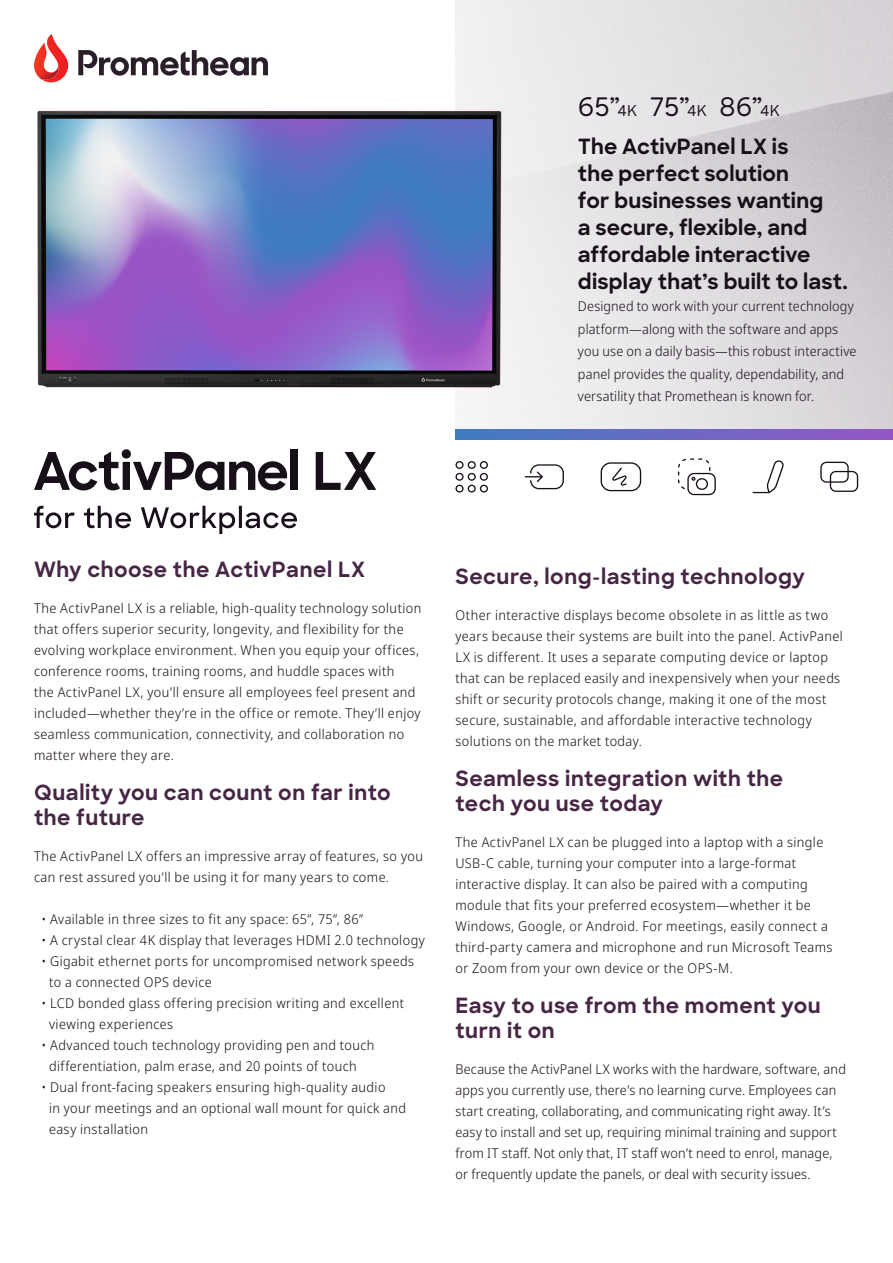
<style>
.page{position:relative;width:893px;height:1263px;background:#fff}
.page>*{position:absolute;margin:0;border:0;box-sizing:border-box;transform-origin:0 0}
.t1{font:500 25.5px "Sharp Sans";color:#190f1a}
.Flyer_Subhead{font:700 21px/25.2px "Sharp Sans";letter-spacing:.025em;color:#472645}
.Flyer_Subhead-2{font:700 21px/27px "Sharp Sans";letter-spacing:.005em;color:#190f1a}
.Flyer_Subhead-3{font:300 13.5px/21px "Noto Sans Display";letter-spacing:.03em;color:#190f1a}
.Flyer_Subhead-4{font:300 13.5px/21px "Noto Sans Display";letter-spacing:.01em;color:#190f1a}
.s1{font-size:15px}
</style>
<div class="page">
<img style="left:455px;top:0;width:438px;height:430px">
<svg style="left:455px;top:430px;width:438px;height:9px;background:#6a69c4"></svg>
<img style="left:37px;top:101px;width:474px;height:296px">
<svg style="left:820px;top:462px;width:38px;height:30px"></svg>
<svg style="left:525px;top:464px;width:39px;height:25px"></svg>
<svg style="left:678px;top:458px;width:38px;height:37px"></svg>
<svg style="left:752px;top:460px;width:32px;height:33px"></svg>
<svg style="left:601px;top:462px;width:40px;height:29px"></svg>
<svg style="left:455px;top:461px;width:33px;height:31px"></svg>
<svg style="left:78px;top:50px;width:190px;height:26px"></svg>
<svg style="left:42px;top:34px;width:26px;height:48px"></svg>
<img style="left:34px;top:43px;width:27px;height:37px">
<svg style="left:34px;top:449px;width:253px;height:41px"></svg>
<div style="left:290px;top:449px;width:7px;height:41px;background:#181018"></div>
<svg style="left:316px;top:452px;width:60px;height:38px"></svg>
<svg style="left:34px;top:506px;width:263px;height:28px"></svg>
<p class="t1" style="left:578px;top:88px;width:203px">65”<span class="s1">4K</span> 75”<span class="s1">4K</span> 86”<span class="s1">4K</span></p>
<p class="Flyer_Subhead-2" style="left:578px;top:132px;width:271px">The ActivPanel LX is<br>the perfect solution<br>for businesses wanting<br>a secure, flexible, and affordable interactive display that’s built to last.</p>
<p class="Flyer_Subhead-4" style="left:578px;top:295px;width:280px;line-height:22.5px">Designed to work with your current technology platform—along with the software and apps you use on a daily basis—this robust interactive panel provides the quality, dependability, and versatility that Promethean is known for.</p>
<p class="Flyer_Subhead" style="left:34px;top:556px;width:332px">Why choose the ActivPanel LX</p>
<p class="Flyer_Subhead-3" style="left:34px;top:598px;width:389px">The ActivPanel LX is a reliable, high-quality technology solution that offers superior security, longevity, and flexibility for the evolving workplace environment. When you equip your offices, conference rooms, training rooms, and huddle spaces with<br>the ActivPanel LX, you’ll ensure all employees feel present and included—whether they’re in the office or remote. They’ll enjoy seamless communication, connectivity, and collaboration no matter where they are.</p>
<p class="Flyer_Subhead" style="left:34px;top:779px;width:358px">Quality you can count on far into the future</p>
<p class="Flyer_Subhead-3" style="left:34px;top:846px;width:390px">The ActivPanel LX offers an impressive array of features, so you can rest assured you’ll be using it for many years to come.</p>
<p class="Flyer_Subhead-3" style="left:42px;top:909px;width:323px">• Available in three sizes to fit any space: 65”, 75”, 86”</p>
<p class="Flyer_Subhead-3" style="left:42px;top:930px;width:385px">• A crystal clear 4K display that leverages HDMI 2.0 technology</p>
<p class="Flyer_Subhead-3" style="left:49px;top:951px;width:367px;text-indent:-8px">• Gigabit ethernet ports for uncompromised network speeds to a connected OPS device</p>
<p class="Flyer_Subhead-3" style="left:49px;top:993px;width:357px;text-indent:-8px">• LCD bonded glass offering precision writing and excellent viewing experiences</p>
<p class="Flyer_Subhead-3" style="left:49px;top:1035px;width:327px;text-indent:-8px">• Advanced touch technology providing pen and touch differentiation, palm erase, and 20 points of touch</p>
<p class="Flyer_Subhead-3" style="left:49px;top:1077px;width:359px;text-indent:-8px">• Dual front-facing speakers ensuring high-quality audio<br>in your meetings and an optional wall mount for quick and easy installation</p>
<p class="Flyer_Subhead" style="left:455px;top:562px;width:351px">Secure, long-lasting technology</p>
<p class="Flyer_Subhead-3" style="left:455px;top:604px;width:389px">Other interactive displays become obsolete in as little as two years because their systems are built into the panel. ActivPanel LX is different. It uses a separate computing device or laptop that can be replaced easily and inexpensively when your needs shift or security protocols change, making it one of the most secure, sustainable, and affordable interactive technology solutions on the market today.</p>
<p class="Flyer_Subhead" style="left:455px;top:765px;width:329px">Seamless integration with the tech you use today</p>
<p class="Flyer_Subhead-3" style="left:455px;top:832px;width:378px">The ActivPanel LX can be plugged into a laptop with a single USB-C cable, turning your computer into a large-format interactive display. It can also be paired with a computing module that fits your preferred ecosystem—whether it be Windows, Google, or Android. For meetings, easily connect a third-party camera and microphone and run Microsoft Teams or Zoom from your own device or the OPS-M.</p>
<p class="Flyer_Subhead" style="left:455px;top:992px;width:367px">Easy to use from the moment you turn it on</p>
<p class="Flyer_Subhead-4" style="left:455px;top:1059px;width:392px">Because the ActivPanel LX works with the hardware, software, and apps you currently use, there’s no learning curve. Employees can start creating, collaborating, and communicating right away. It’s easy to install and set up, requiring minimal training and support from IT staff. Not only that, IT staff won’t need to enrol, manage, or frequently update the panels, or deal with security issues.</p>
</div>
